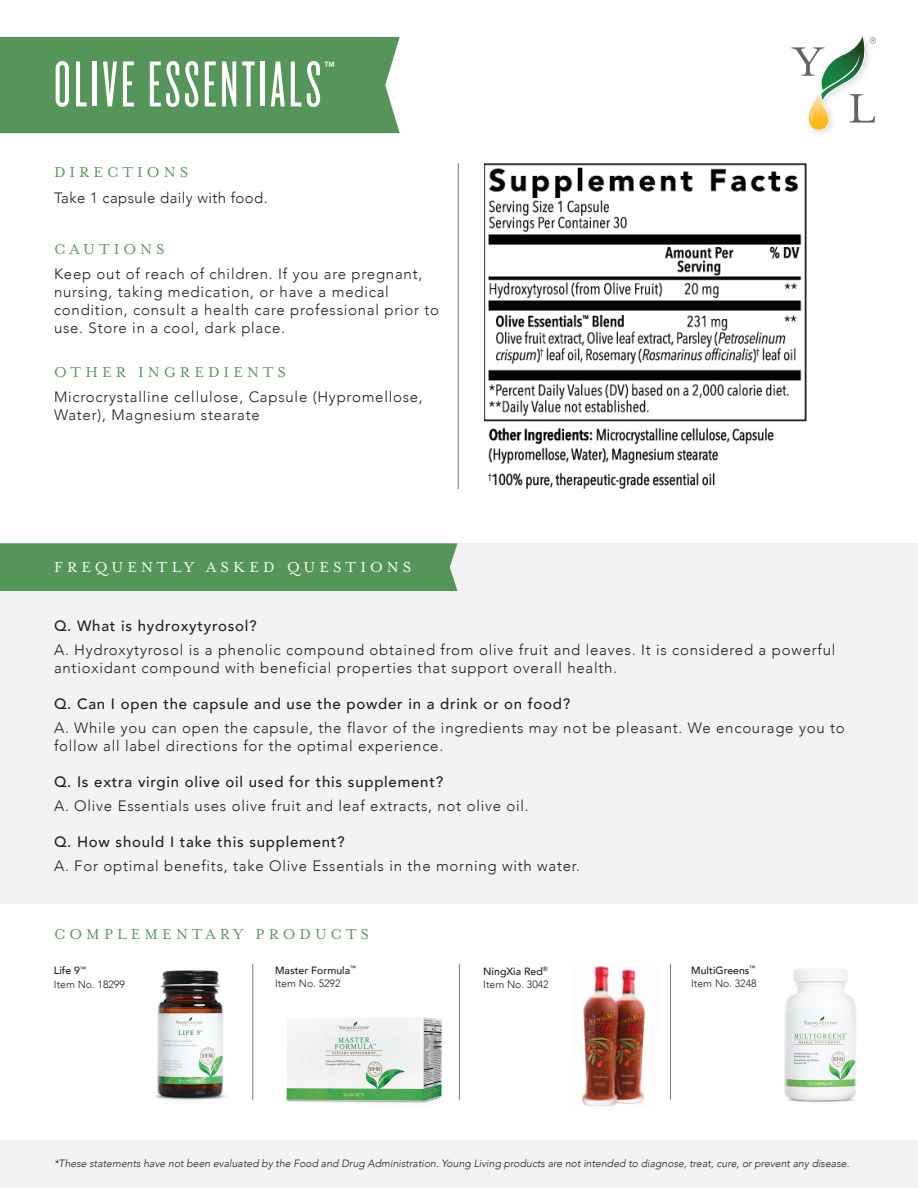
<style>
.page{position:relative;width:918px;height:1188px;background:#fff}
.page>*{position:absolute;margin:0;border:0;box-sizing:border-box;transform-origin:0 0}
.t1{font:67.5px "Knockout 26 Junior Flywght";letter-spacing:.05em;color:#fff}
.t2{font:16.5px "Mrs Eaves OT";letter-spacing:.25em;color:#56955a}
.t3{font:16.5px "Mrs Eaves OT";letter-spacing:.25em;color:#fff}
.t4{font:300 15px/18px "Avenir";letter-spacing:.05em;color:#231f20}
.t5{font:500 15px "Avenir";letter-spacing:.05em;color:#231f20}
.t6{font:300 15px "Avenir";letter-spacing:.025em;color:#231f20}
.t7{font:italic 300 10.5px "Avenir";color:#231f20}
.t8{font:500 10.5px/13.5px "Avenir";color:#231f20}
.t9{font:300 10.5px/13.5px "Avenir";color:#231f20}
.s1{font-weight:500}
.s2{font-weight:300}
</style>
<div class="page">
<img style="left:155px;top:964px;width:99px;height:137px">
<img style="left:286px;top:1017px;width:156px;height:87px">
<img style="left:582px;top:966px;width:64px;height:140px">
<img style="left:784px;top:969px;width:72px;height:133px">
<div style="left:0;top:543px;width:918px;height:360px;background:#f2f3f4"></div>
<div style="left:0;top:37px;width:400px;height:96px;background:#56955a"></div>
<div style="left:0;top:543px;width:458px;height:48px;background:#56955a"></div>
<hr style="left:458px;top:163px;width:1px;height:326px;background:#777779">
<svg style="left:791px;top:36px;width:85px;height:94px"></svg>
<hr style="left:252px;top:964px;width:1px;height:136px;background:#777779">
<hr style="left:459px;top:964px;width:1px;height:136px;background:#777779">
<hr style="left:670px;top:964px;width:1px;height:136px;background:#777779">
<div style="left:0;top:1140px;width:918px;height:48px;background:#f2f3f4"></div>
<img style="left:484px;top:163px;width:322px;height:326px">
<h1 class="t1" style="left:54px;top:47px;width:283px">OLIVE ESSENTIALS<sup>™</sup></h1>
<p class="t2" style="left:54px;top:163px;width:136px">DIRECTIONS</p>
<p class="t6" style="left:54px;top:189px;width:215px">Take 1 capsule daily with food.</p>
<p class="t2" style="left:54px;top:240px;width:112px">CAUTIONS</p>
<p class="t4" style="left:54px;top:265px;width:387px">Keep out of reach of children. If you are pregnant, nursing, taking medication, or have a medical condition, consult a health care professional prior to use. Store in a cool, dark place.</p>
<p class="t2" style="left:54px;top:363px;width:233px">OTHER INGREDIENTS</p>
<p class="t4" style="left:54px;top:388px;width:370px">Microcrystalline cellulose, Capsule (Hypromellose,<br>Water), Magnesium stearate</p>
<p class="t3" style="left:54px;top:558px;width:359px">FREQUENTLY ASKED QUESTIONS</p>
<p class="t5" style="left:54px;top:612px;width:204px">Q. What is hydroxytyrosol?</p>
<p class="t4" style="left:54px;top:640px;width:783px">A. Hydroxytyrosol is a phenolic compound obtained from olive fruit and leaves. It is considered a powerful antioxidant compound with beneficial properties that support overall health.</p>
<p class="t5" style="left:54px;top:690px;width:518px">Q. Can I open the capsule and use the powder in a drink or on food?</p>
<p class="t4" style="left:54px;top:718px;width:792px">A. While you can open the capsule, the flavor of the ingredients may not be pleasant. We encourage you to follow all label directions for the optimal experience.</p>
<p class="t5" style="left:54px;top:768px;width:391px">Q. Is extra virgin olive oil used for this supplement?</p>
<p class="t4" style="left:54px;top:796px;width:476px">A. Olive Essentials uses olive fruit and leaf extracts, not olive oil.</p>
<p class="t5" style="left:54px;top:828px;width:292px">Q. How should I take this supplement?</p>
<p class="t4" style="left:54px;top:856px;width:528px">A. For optimal benefits, take Olive Essentials in the morning with water.</p>
<p class="t2" style="left:54px;top:925px;width:317px">COMPLEMENTARY PRODUCTS</p>
<p class="t9" style="left:54px;top:964px;width:72px"><span class="s1">Life 9</span><sup>™<br></sup>Item No. 18299</p>
<p class="t8" style="left:275px;top:963px;width:83px">Master Formula<sup>™<br></sup><span class="s2">Item No. 5292</span></p>
<p class="t8" style="left:691px;top:963px;width:67px">MultiGreens<sup>™<br></sup><span class="s2">Item No. 3248</span></p>
<p class="t9" style="left:483px;top:964px;width:67px"><span class="s1">NingXia Red</span><sup>®<br></sup>Item No. 3042</p>
<p class="t7" style="left:54px;top:1157px;width:797px">*These statements have not been evaluated by the Food and Drug Administration. Young Living products are not intended to diagnose, treat, cure, or prevent any disease.</p>
</div>
